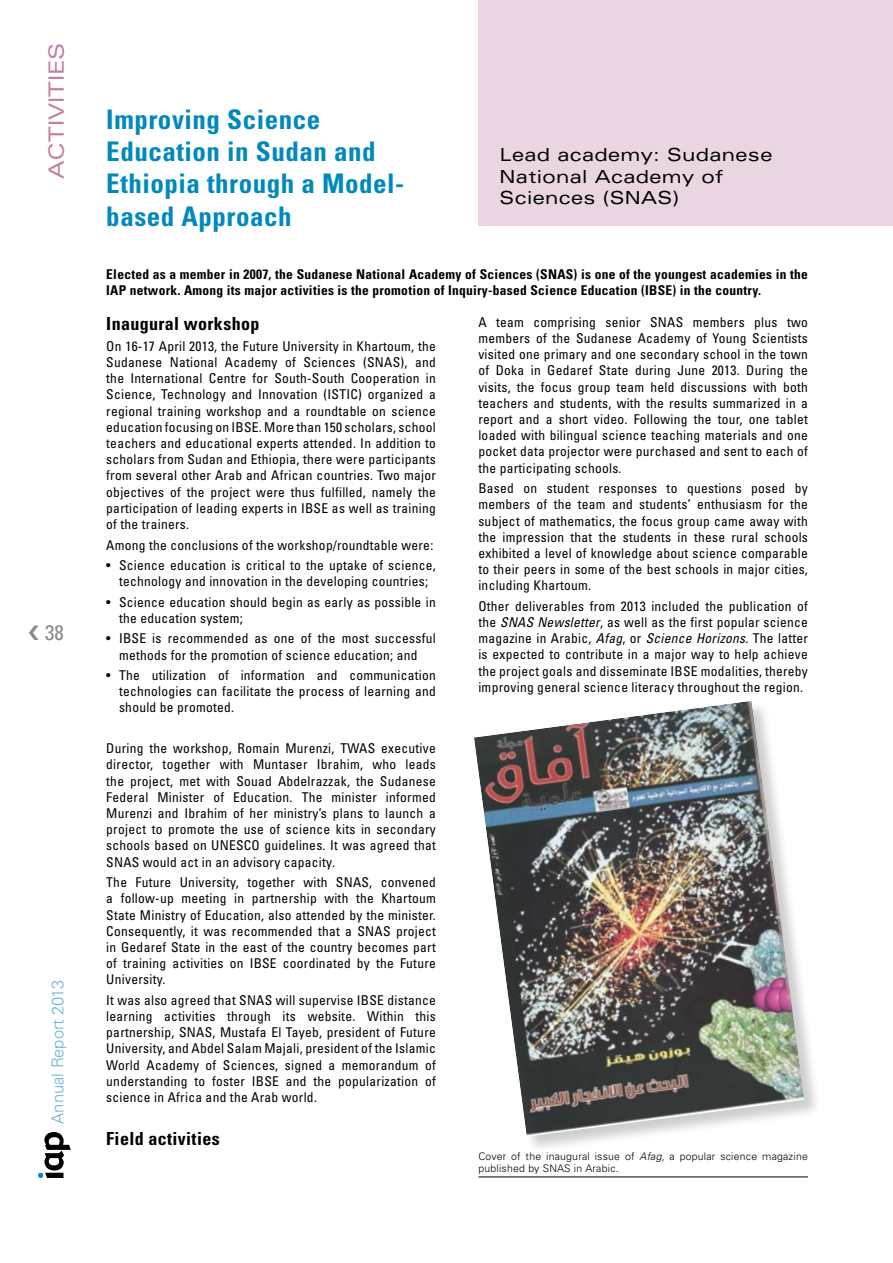
<style>
.page{position:relative;width:893px;height:1263px;background:#fff}
.page>*{position:absolute;margin:0;border:0;box-sizing:border-box;transform-origin:0 0}
.t1{font:700 condensed 27px/32.4px "Univers";letter-spacing:.02em;color:#0089bb}
.t2{font:expanded 21px "Univers";color:#c47da5}
.t3{font:condensed 21px "Univers";color:#878889}
.t4{font:expanded 18px/21.6px "Univers";letter-spacing:.02em;color:#000}
.t5{font:700 condensed 18px "Univers";letter-spacing:.02em;color:#000}
.t6{font:300 16.5px "Univers";color:#68b5d4}
.t7{font:condensed 13.5px/16.2px "Univers";letter-spacing:.02em;color:#000;text-align:justify}
.t8{font:700 condensed 13.5px/16.2px "Univers";letter-spacing:.02em;color:#000}
.t9{font:300 10.5px/12.6px "Univers";letter-spacing:.02em;color:#000}
.s1{font-style:italic}
</style>
<div class="page">
<div style="left:478px;top:0;width:415px;height:225px;background:#ead6e2"></div>
<svg style="left:38px;top:1132px;width:33px;height:46px"></svg>
<div style="left:472px;top:699px;width:351px;height:456px;background:#000;opacity:.2"></div>
<img style="left:474px;top:701px;width:330px;height:436px">
<hr style="left:478px;top:1176px;width:330px;height:1px;background:#000">
<p class="t2" style="left:44px;top:179px;width:138px;rotate:-90deg">ACTIVITIES</p>
<p class="t3" style="left:45px;top:619px;width:20px">38</p>
<p class="t6" style="left:48px;top:1123px;width:145px;rotate:-90deg">Annual Report 2013</p>
<p class="t1" style="left:106px;top:103px;width:299px">Improving Science<br>Education in Sudan and<br>Ethiopia through a Model&shy;based Approach</p>
<p class="t8" style="left:106px;top:266px;width:703px">Elected as a member in 2007, the Sudanese National Academy of Sciences (SNAS) is one of the youngest academies in the<br>IAP network. Among its major activities is the promotion of Inquiry-based Science Education (IBSE) in the country.</p>
<p class="t5" style="left:106px;top:313px;width:155px">Inaugural workshop</p>
<p class="t7" style="left:106px;top:338px;width:331px">On 16-17 April 2013, the Future University in Khartoum, the Sudanese National Academy of Sciences (SNAS), and the International Centre for South-South Cooperation in Science, Technology and Innovation (ISTIC) organized a regional training workshop and a roundtable on science education focusing on IBSE. More than 150 scholars, school teachers and educational experts attended. In addition to scholars from Sudan and Ethiopia, there were participants from several other Arab and African countries. Two major objectives of the project were thus fulfilled, namely the participation of leading experts in IBSE as well as training of the trainers.</p>
<p class="t7" style="left:106px;top:534px;width:331px;line-height:20.4px;text-align:right">Among the conclusions of the workshop/roundtable were:<br>Science education is critical to the uptake of science,</p>
<p class="t7" style="left:119px;top:571px;width:318px;line-height:20.4px">technology and innovation in the developing countries;<br>Science education should begin as early as possible in</p>
<p class="t7" style="left:119px;top:608px;width:318px;line-height:20.4px">the education system;<br>IBSE is recommended as one of the most successful</p>
<p class="t7" style="left:119px;top:644px;width:318px;line-height:20.4px">methods for the promotion of science education; and<br>The utilization of information and communication</p>
<p class="t7" style="left:119px;top:683px;width:318px">technologies can facilitate the process of learning and should be promoted.</p>
<p class="t7" style="left:106px;top:740px;width:331px">During the workshop, Romain Murenzi, TWAS executive director, together with Muntaser Ibrahim, who leads the project, met with Souad Abdelrazzak, the Sudanese Federal Minister of Education. The minister informed Murenzi and Ibrahim of her ministry’s plans to launch a project to promote the use of science kits in secondary schools based on UNESCO guidelines. It was agreed that SNAS would act in an advisory capacity.</p>
<p class="t7" style="left:106px;top:874px;width:331px">The Future University, together with SNAS, convened a follow-up meeting in partnership with the Khartoum State Ministry of Education, also attended by the minister.<br>Consequently, it was recommended that a SNAS project in Gedaref State in the east of the country becomes part of training activities on IBSE coordinated by the Future University.</p>
<p class="t7" style="left:106px;top:992px;width:331px">It was also agreed that SNAS will supervise IBSE distance learning activities through its website. Within this partnership, SNAS, Mustafa El Tayeb, president of Future University, and Abdel Salam Majali, president of the Islamic World Academy of Sciences, signed a memorandum of understanding to foster IBSE and the popularization of science in Africa and the Arab world.</p>
<p class="t5" style="left:106px;top:1127px;width:115px">Field activities</p>
<p class="t4" style="left:500px;top:143px;width:274px">Lead academy: Sudanese<br>National Academy of<br>Sciences (SNAS)</p>
<p class="t7" style="left:478px;top:314px;width:331px">A team comprising senior SNAS members plus two members of the Sudanese Academy of Young Scientists visited one primary and one secondary school in the town of Doka in Gedaref State during June 2013. During the visits, the focus group team held discussions with both teachers and students, with the results summarized in a report and a short video. Following the tour, one tablet loaded with bilingual science teaching materials and one pocket data projector were purchased and sent to each of the participating schools.</p>
<p class="t7" style="left:478px;top:480px;width:331px">Based on student responses to questions posed by members of the team and students’ enthusiasm for the subject of mathematics, the focus group came away with the impression that the students in these rural schools exhibited a level of knowledge about science comparable to their peers in some of the best schools in major cities, including Khartoum.</p>
<p class="t7" style="left:478px;top:598px;width:331px">Other deliverables from 2013 included the publication of the <span class="s1">SNAS Newsletter</span>, as well as the first popular science magazine in Arabic, <span class="s1">Afag</span>, or <span class="s1">Science Horizons</span>. The latter is expected to contribute in a major way to help achieve the project goals and disseminate IBSE modalities, thereby improving general science literacy throughout the region.</p>
<p class="t7" style="left:106px;top:557px;width:6px">•</p>
<p class="t7" style="left:106px;top:593px;width:6px">•</p>
<p class="t7" style="left:106px;top:630px;width:6px">•</p>
<p class="t7" style="left:106px;top:667px;width:6px">•</p>
<p class="t9" style="left:478px;top:1150px;width:331px">Cover of the inaugural issue of <span class="s1">Afag</span>, a popular science magazine published by SNAS in Arabic.</p>
</div>
